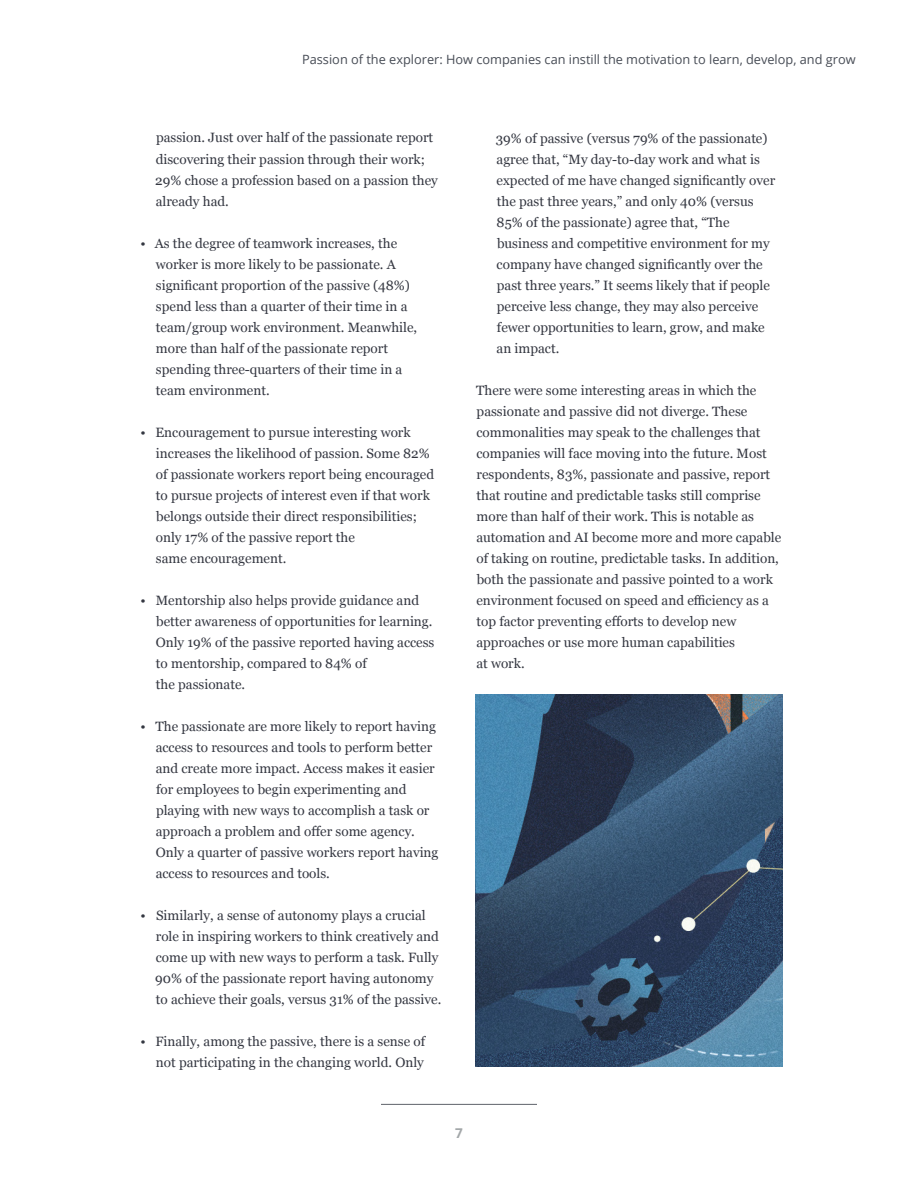
<style>
.page{position:relative;width:918px;height:1188px;background:#fff}
.page>*{position:absolute;margin:0;border:0;box-sizing:border-box;transform-origin:0 0}
.t1{font:13.5px/21px "Georgia";color:#343741}
.t2{font:700 13.5px "Open Sans";color:#a3a7a9}
.t3{font:12.75px "Open Sans";color:#474c55}
</style>
<div class="page">
<hr style="left:381px;top:1104px;width:156px;height:1px;background:#5f636a">
<img style="left:476px;top:694px;width:307px;height:372px">
<p class="t3" style="left:302px;top:50px;width:555px">Passion of the explorer: How companies can instill the motivation to learn, develop, and grow</p>
<p class="t1" style="left:155px;top:127px;width:284px">passion. Just over half of the passionate report discovering their passion through their work; 29% chose a profession based on a passion they already had.</p>
<p class="t1" style="left:156px;top:232px;width:263px;text-indent:-15px">• As the degree of teamwork increases, the worker is more likely to be passionate. A significant proportion of the passive (48%) spend less than a quarter of their time in a team/group work environment. Meanwhile, more than half of the passionate report spending three-quarters of their time in a team environment.</p>
<p class="t1" style="left:156px;top:421px;width:280px;text-indent:-15px">• Encouragement to pursue interesting work increases the likelihood of passion. Some 82% of passionate workers report being encouraged to pursue projects of interest even if that work belongs outside their direct responsibilities; only 17% of the passive report the<br>same encouragement.</p>
<p class="t1" style="left:156px;top:589px;width:280px;text-indent:-15px">• Mentorship also helps provide guidance and better awareness of opportunities for learning.<br>Only 19% of the passive reported having access to mentorship, compared to 84% of<br>the passionate.</p>
<p class="t1" style="left:156px;top:715px;width:284px;text-indent:-15px">• The passionate are more likely to report having access to resources and tools to perform better and create more impact. Access makes it easier for employees to begin experimenting and playing with new ways to accomplish a task or approach a problem and offer some agency.<br>Only a quarter of passive workers report having access to resources and tools.</p>
<p class="t1" style="left:155px;top:904px;width:288px;text-indent:-15px">• Similarly, a sense of autonomy plays a crucial role in inspiring workers to think creatively and come up with new ways to perform a task. Fully 90% of the passionate report having autonomy to achieve their goals, versus 31% of the passive.</p>
<p class="t1" style="left:141px;top:1030px;width:286px;text-align:right">• Finally, among the passive, there is a sense of not participating in the changing world. Only</p>
<p class="t1" style="left:496px;top:127px;width:281px">39% of passive (versus 79% of the passionate) agree that, “My day-to-day work and what is expected of me have changed significantly over the past three years,” and only 40% (versus 85% of the passionate) agree that, “The business and competitive environment for my company have changed significantly over the past three years.” It seems likely that if people perceive less change, they may also perceive fewer opportunities to learn, grow, and make an impact.</p>
<p class="t1" style="left:476px;top:379px;width:307px">There were some interesting areas in which the passionate and passive did not diverge. These commonalities may speak to the challenges that companies will face moving into the future. Most respondents, 83%, passionate and passive, report that routine and predictable tasks still comprise more than half of their work. This is notable as automation and AI become more and more capable of taking on routine, predictable tasks. In addition, both the passionate and passive pointed to a work environment focused on speed and efficiency as a top factor preventing efforts to develop new approaches or use more human capabilities<br>at work.</p>
<p class="t2" style="left:455px;top:1123px;width:9px">7</p>
</div>
